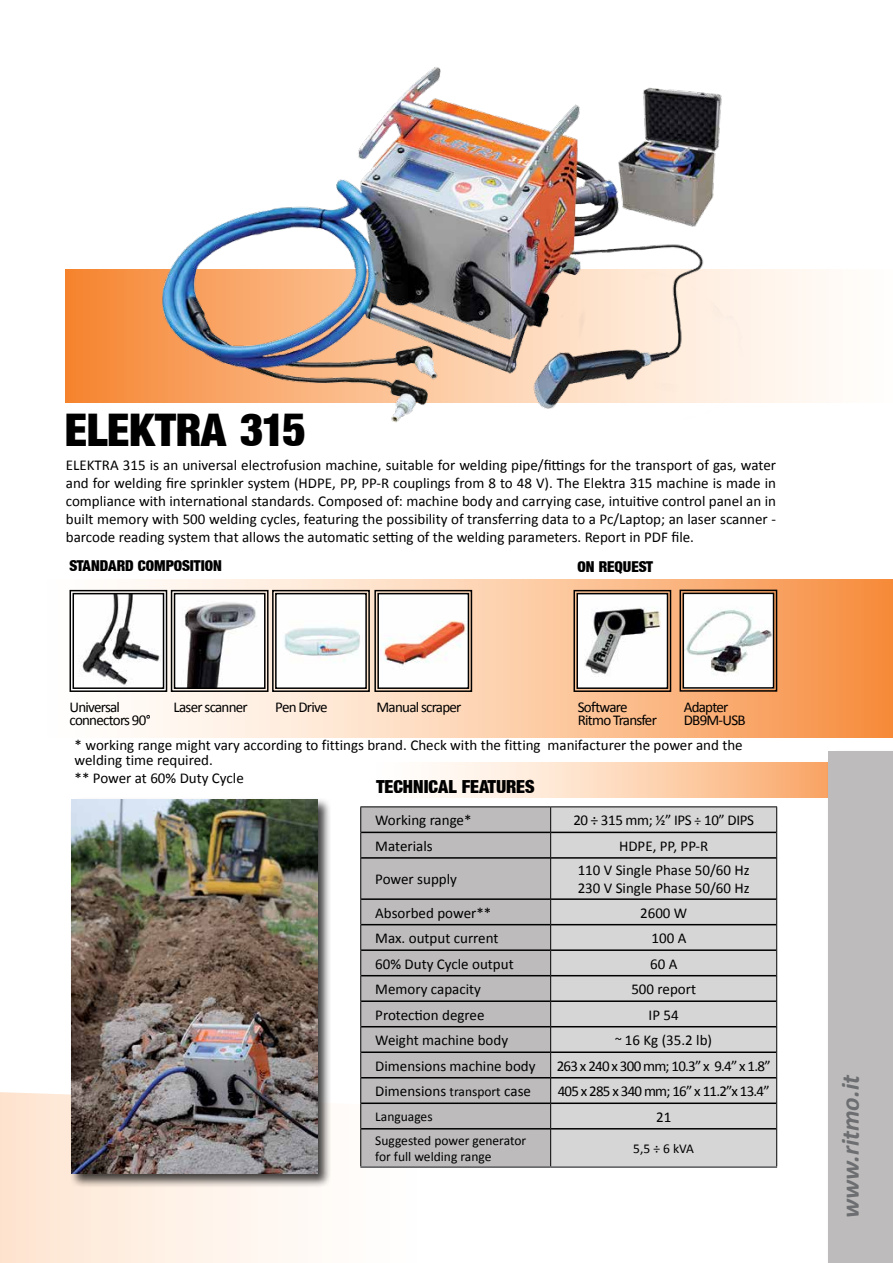
<style>
.page{position:relative;width:893px;height:1263px;background:#fff}
.page>*{position:absolute;margin:0;border:0;box-sizing:border-box;transform-origin:0 0}
.t1{font:45px "Basic Sans Heavy SF Bold";color:#000}
.t2{font:italic 700 25.5px "Calibri";color:#6d6e71}
.t3{font:18px "Basic Sans Heavy SF Bold";color:#000}
.t4{font:15px/18px "Calibri";color:#000}
.t5{font:15px/13.5px "Calibri";letter-spacing:-.05em;color:#000}
.t6{font:15px "Basic Sans Heavy SF Bold";color:#000}
.t7{font:15px "Calibri";letter-spacing:-.025em;color:#000}
.t8{font:13.5px/16.2px "Calibri";color:#000}
.s1{font-size:13.5px}
.s2{font-size:13.2px}
</style>
<div class="page">
<svg style="left:0;top:1080px;width:778px;height:183px"></svg>
<svg style="left:432px;top:763px;width:394px;height:35px;background:#fdd5b5"></svg>
<div style="left:826px;top:749px;width:67px;height:514px;background:#000;opacity:.5"></div>
<div style="left:829px;top:751px;width:64px;height:512px;background:#bdbbbb"></div>
<svg style="left:135px;top:579px;width:758px;height:158px;background:#fbc194"></svg>
<svg style="left:65px;top:270px;width:761px;height:133px"></svg>
<svg style="left:679px;top:589px;width:99px;height:103px"></svg>
<div style="left:682px;top:593px;width:92px;height:96px;border:1px solid #000"></div>
<svg style="left:573px;top:589px;width:99px;height:104px"></svg>
<div style="left:576px;top:593px;width:92px;height:96px;border:1px solid #000"></div>
<svg style="left:69px;top:589px;width:404px;height:104px"></svg>
<div style="left:73px;top:593px;width:91px;height:96px;border:1px solid #000"></div>
<img style="left:138px;top:67px;width:623px;height:356px">
<div style="left:361px;top:807px;width:189px;height:359px;background:#bdbbbb"></div>
<div style="left:551px;top:807px;width:225px;height:359px;background:#d7d6d6"></div>
<hr style="left:361px;top:832px;width:189px;height:1px;background:#000">
<hr style="left:551px;top:832px;width:225px;height:1px;background:#000">
<hr style="left:361px;top:857px;width:189px;height:2px;background:#000">
<hr style="left:551px;top:857px;width:225px;height:2px;background:#000">
<hr style="left:361px;top:898px;width:189px;height:2px;background:#000">
<hr style="left:551px;top:898px;width:225px;height:2px;background:#000">
<hr style="left:361px;top:924px;width:189px;height:1px;background:#000">
<hr style="left:551px;top:924px;width:225px;height:1px;background:#000">
<hr style="left:361px;top:949px;width:189px;height:2px;background:#000">
<hr style="left:551px;top:949px;width:225px;height:2px;background:#000">
<hr style="left:361px;top:975px;width:189px;height:1px;background:#000">
<hr style="left:551px;top:975px;width:225px;height:1px;background:#000">
<hr style="left:361px;top:1000px;width:189px;height:2px;background:#000">
<hr style="left:551px;top:1000px;width:225px;height:2px;background:#000">
<hr style="left:361px;top:1026px;width:189px;height:1px;background:#000">
<hr style="left:551px;top:1026px;width:225px;height:1px;background:#000">
<hr style="left:361px;top:1051px;width:189px;height:2px;background:#000">
<hr style="left:551px;top:1051px;width:225px;height:2px;background:#000">
<hr style="left:361px;top:1077px;width:189px;height:1px;background:#000">
<hr style="left:551px;top:1077px;width:225px;height:1px;background:#000">
<hr style="left:361px;top:1102px;width:189px;height:2px;background:#000">
<hr style="left:551px;top:1102px;width:225px;height:2px;background:#000">
<hr style="left:361px;top:1128px;width:189px;height:1px;background:#000">
<hr style="left:551px;top:1128px;width:225px;height:1px;background:#000">
<hr style="left:360px;top:1166px;width:191px;height:2px;background:#58595b">
<hr style="left:551px;top:1166px;width:226px;height:2px;background:#58595b">
<hr style="left:360px;top:806px;width:191px;height:1px;background:#000">
<hr style="left:551px;top:806px;width:226px;height:1px;background:#000">
<svg style="left:360px;top:807px;width:1px;height:51px"></svg>
<svg style="left:550px;top:807px;width:1px;height:51px"></svg>
<svg style="left:776px;top:807px;width:1px;height:51px"></svg>
<hr style="left:360px;top:858px;width:1px;height:41px;background:#000">
<hr style="left:550px;top:858px;width:1px;height:41px;background:#000">
<hr style="left:776px;top:858px;width:1px;height:41px;background:#000">
<svg style="left:360px;top:899px;width:1px;height:230px"></svg>
<svg style="left:550px;top:899px;width:1px;height:230px"></svg>
<svg style="left:776px;top:899px;width:1px;height:230px"></svg>
<hr style="left:360px;top:1129px;width:1px;height:37px;background:#000">
<hr style="left:550px;top:1129px;width:1px;height:37px;background:#000">
<hr style="left:776px;top:1129px;width:1px;height:37px;background:#000">
<div style="left:70px;top:797px;width:262px;height:391px;background:#000;opacity:.75"></div>
<img style="left:72px;top:800px;width:245px;height:374px">
<h1 class="t1" style="left:65px;top:405px;width:243px">ELEKTRA 315</h1>
<p class="t4" style="left:66px;top:455px;width:712px;text-align:justify">ELEKTRA 315 is an universal electrofusion machine, suitable for welding pipe/fittings for the transport of gas, water and for welding fire sprinkler system (HDPE, PP, PP-R couplings from 8 to 48 V). The Elektra 315 machine is made in compliance with international standards. Composed of: machine body and carrying case, intuitive control panel an in built memory with 500 welding cycles, featuring the possibility of transferring data to a Pc/Laptop; an laser scanner - barcode reading system that allows the automatic setting of the welding parameters. Report in PDF file.</p>
<p class="t6" style="left:70px;top:557px;width:154px">STANDARD COMPOSITION</p>
<p class="t5" style="left:70px;top:699px;width:52px">Universal</p>
<p class="t5" style="left:174px;top:699px;width:76px">Laser scanner</p>
<p class="t5" style="left:275px;top:699px;width:54px">Pen Drive</p>
<p class="t5" style="left:377px;top:699px;width:86px">Manual scraper</p>
<p class="t5" style="left:70px;top:713px;width:83px">connectors 90°</p>
<p class="t6" style="left:577px;top:558px;width:77px">ON REQUEST</p>
<p class="t5" style="left:578px;top:699px;width:81px">Software<br>Ritmo Transfer</p>
<p class="t5" style="left:684px;top:699px;width:63px">Adapter<br>DB9M-USB</p>
<p class="t4" style="left:75px;top:736px;width:670px;line-height:15px">* working range might vary according to fittings brand. Check with the fitting manifacturer the power and the welding time required.</p>
<p class="t4" style="left:75px;top:768px;width:171px">** Power at 60% Duty Cycle</p>
<p class="t3" style="left:376px;top:776px;width:160px">TECHNICAL FEATURES</p>
<p class="t4" style="left:375px;top:810px;width:98px">Working range*</p>
<p class="t7" style="left:573px;top:811px;width:182px">20 ÷ 315 mm; ½” IPS <span class="s1">÷</span> 10” DIPS</p>
<p class="t4" style="left:375px;top:836px;width:59px">Materials</p>
<p class="t4" style="left:619px;top:836px;width:91px">HDPE, PP, PP-R</p>
<p class="t4" style="left:375px;top:869px;width:83px">Power supply</p>
<p class="t4" style="left:578px;top:860px;width:174px">110 V Single Phase 50/60 Hz<br>230 V Single Phase 50/60 Hz</p>
<p class="t4" style="left:375px;top:903px;width:118px">Absorbed power**</p>
<p class="t4" style="left:640px;top:903px;width:49px">2600 W</p>
<p class="t4" style="left:375px;top:928px;width:125px">Max. output current</p>
<p class="t4" style="left:651px;top:928px;width:36px">100 A</p>
<p class="t4" style="left:375px;top:954px;width:140px">60% Duty Cycle output</p>
<p class="t4" style="left:650px;top:954px;width:29px">60 A</p>
<p class="t4" style="left:375px;top:979px;width:107px">Memory capacity</p>
<p class="t4" style="left:631px;top:979px;width:66px">500 report</p>
<p class="t4" style="left:375px;top:1005px;width:111px">Protection degree</p>
<p class="t4" style="left:649px;top:1005px;width:32px">IP 54</p>
<p class="t4" style="left:375px;top:1030px;width:134px">Weight machine body</p>
<p class="t4" style="left:615px;top:1030px;width:98px"><span class="s2">~</span> 16 Kg (35.2 lb)</p>
<p class="t4" style="left:375px;top:1056px;width:162px">Dimensions machine body</p>
<p class="t5" style="left:557px;top:1058px;width:215px">263 x 240 x 300 mm; 10.3” x 9.4” x 1.8”</p>
<p class="t4" style="left:375px;top:1081px;width:157px">Dimensions <span class="s1">transport</span> case</p>
<p class="t5" style="left:558px;top:1084px;width:214px">405 x 285 x 340 mm; 16” x 11.2”x 13.4”</p>
<p class="t8" style="left:375px;top:1108px;width:59px">Languages</p>
<p class="t4" style="left:656px;top:1107px;width:17px">21</p>
<p class="t8" style="left:375px;top:1132px;width:153px">Suggested power generator for full welding range</p>
<p class="t8" style="left:633px;top:1140px;width:62px">5,5 ÷ 6 kVA</p>
<h2 class="t2" style="left:835px;top:1218px;width:145px;rotate:-90deg">www.ritmo.it</h2>
</div>
